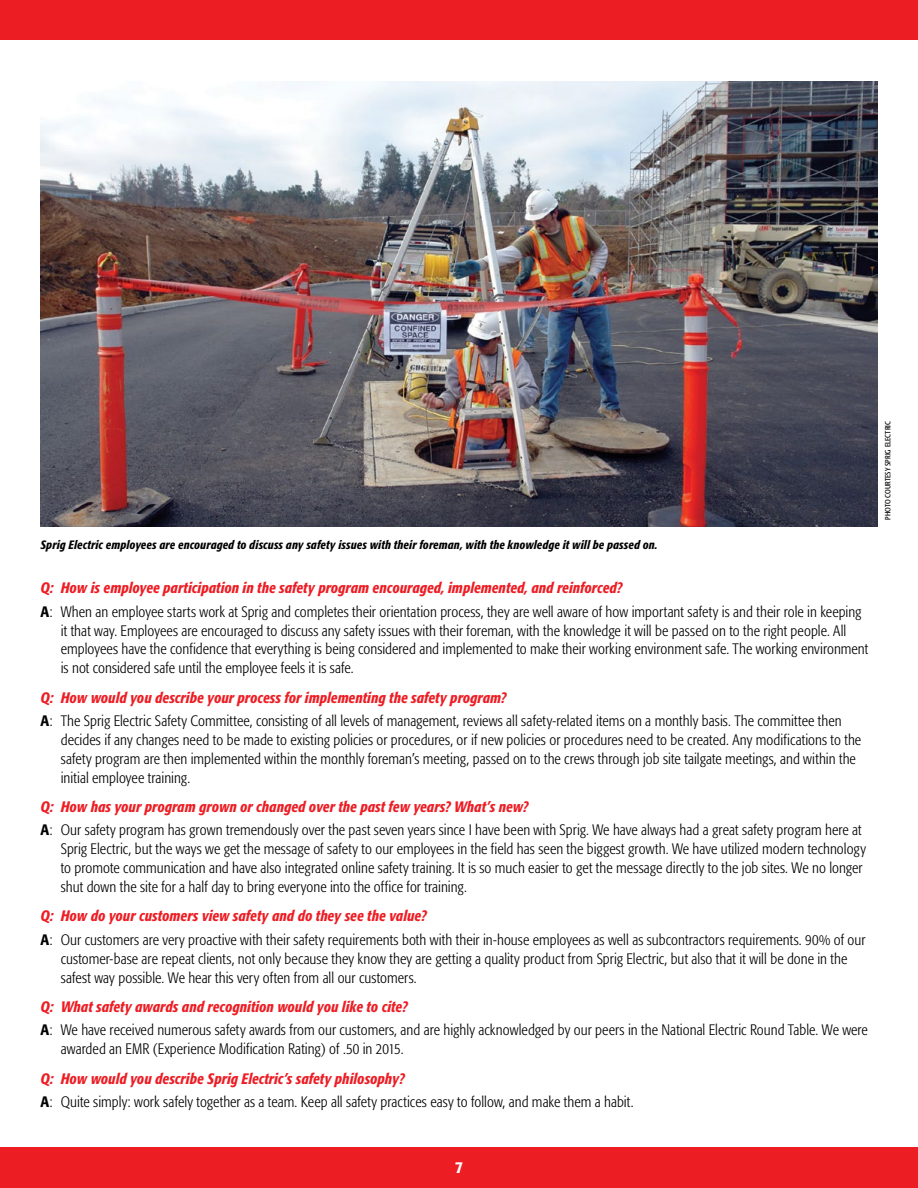
<style>
.page{position:relative;width:918px;height:1188px;background:#fff}
.page>*{position:absolute;margin:0;border:0;box-sizing:border-box;transform-origin:0 0}
.t1{font:500 condensed 16.5px "Formata";color:#fff}
.t2{font:300 condensed 15px/18.9px "Formata";letter-spacing:.005em;color:#000}
.t3{font:italic 500 condensed 12px "Formata";letter-spacing:.02em;color:#000}
.t4{font:condensed 7.5px "Formata";color:#000}
.s1{font-weight:500;font-style:italic;color:#ed1d24}
.s2{font-weight:500}
</style>
<div class="page">
<div style="left:0;top:1148px;width:918px;height:40px;background:#ed1d24"></div>
<div style="left:0;top:0;width:918px;height:40px;background:#ed1d24"></div>
<img style="left:40px;top:81px;width:838px;height:445px">
<p class="t3" style="left:40px;top:538px;width:619px">Sprig Electric employees are encouraged to discuss any safety issues with their foreman, with the knowledge it will be passed on.</p>
<p class="t2" style="left:41px;top:576px;width:823px;line-height:23.4px"><span class="s1">QQ: How is employee participation in the safety program encouraged, implemented, and reinforced?<br></span><span class="s2">A</span>A: When an employee starts work at Sprig and completes their orientation process, they are well aware of how important safety is and their role in keeping</p>
<p class="t2" style="left:61px;top:621px;width:809px">it that way. Employees are encouraged to discuss any safety issues with their foreman, with the knowledge it will be passed on to the right people. All employees have the confidence that everything is being considered and implemented to make their working environment safe. The working environment is not considered safe until the employee feels it is safe.</p>
<p class="t2" style="left:41px;top:686px;width:803px;line-height:23.4px"><span class="s1">QQ: How would you describe your process for implementing the safety program?<br></span><span class="s2">A</span>A: The Sprig Electric Safety Committee, consisting of all levels of management, reviews all safety-related items on a monthly basis. The committee then</p>
<p class="t2" style="left:61px;top:730px;width:802px">decides if any changes need to be made to existing policies or procedures, or if new policies or procedures need to be created. Any modifications to the safety program are then implemented within the monthly foreman’s meeting, passed on to the crews through job site tailgate meetings, and within the initial employee training.</p>
<p class="t2" style="left:41px;top:795px;width:823px;line-height:23.4px"><span class="s1">QQ: How has your program grown or changed over the past few years? What’s new?<br></span><span class="s2">A</span>A: Our safety program has grown tremendously over the past seven years since I have been with Sprig. We have always had a great safety program here at</p>
<p class="t2" style="left:61px;top:840px;width:807px">Sprig Electric, but the ways we get the message of safety to our employees in the field has seen the biggest growth. We have utilized modern technology to promote communication and have also integrated online safety training. It is so much easier to get the message directly to the job sites. We no longer shut down the site for a half day to bring everyone into the office for training.</p>
<p class="t2" style="left:41px;top:904px;width:826px;line-height:23.4px"><span class="s1">QQ: How do your customers view safety and do they see the value?<br></span><span class="s2">A</span>A: Our customers are very proactive with their safety requirements both with their in-house employees as well as subcontractors requirements. 90% of our</p>
<p class="t2" style="left:61px;top:949px;width:788px">customer-base are repeat clients, not only because they know they are getting a quality product from Sprig Electric, but also that it will be done in the safest way possible. We hear this very often from all our customers.</p>
<p class="t2" style="left:41px;top:995px;width:829px;line-height:23.4px"><span class="s1">QQ: What safety awards and recognition would you like to cite?<br></span><span class="s2">A</span>A: We have received numerous safety awards from our customers, and are highly acknowledged by our peers in the National Electric Round Table. We were</p>
<p class="t2" style="left:61px;top:1039px;width:345px">awarded an EMR (Experience Modification Rating) of .50 in 2015.</p>
<p class="t2" style="left:41px;top:1067px;width:595px;line-height:23.4px"><span class="s1">QQ: How would you describe Sprig Electric’s safety philosophy?<br></span><span class="s2">A</span>A: Quite simply: work safely together as a team. Keep all safety practices easy to follow, and make them a habit.</p>
<p class="t4" style="left:883px;top:520px;width:100px;rotate:-90deg">PHOTO COURTESY SPRIG ELECTRIC</p>
<p class="t1" style="left:455px;top:1157px;width:9px">7</p>
</div>
